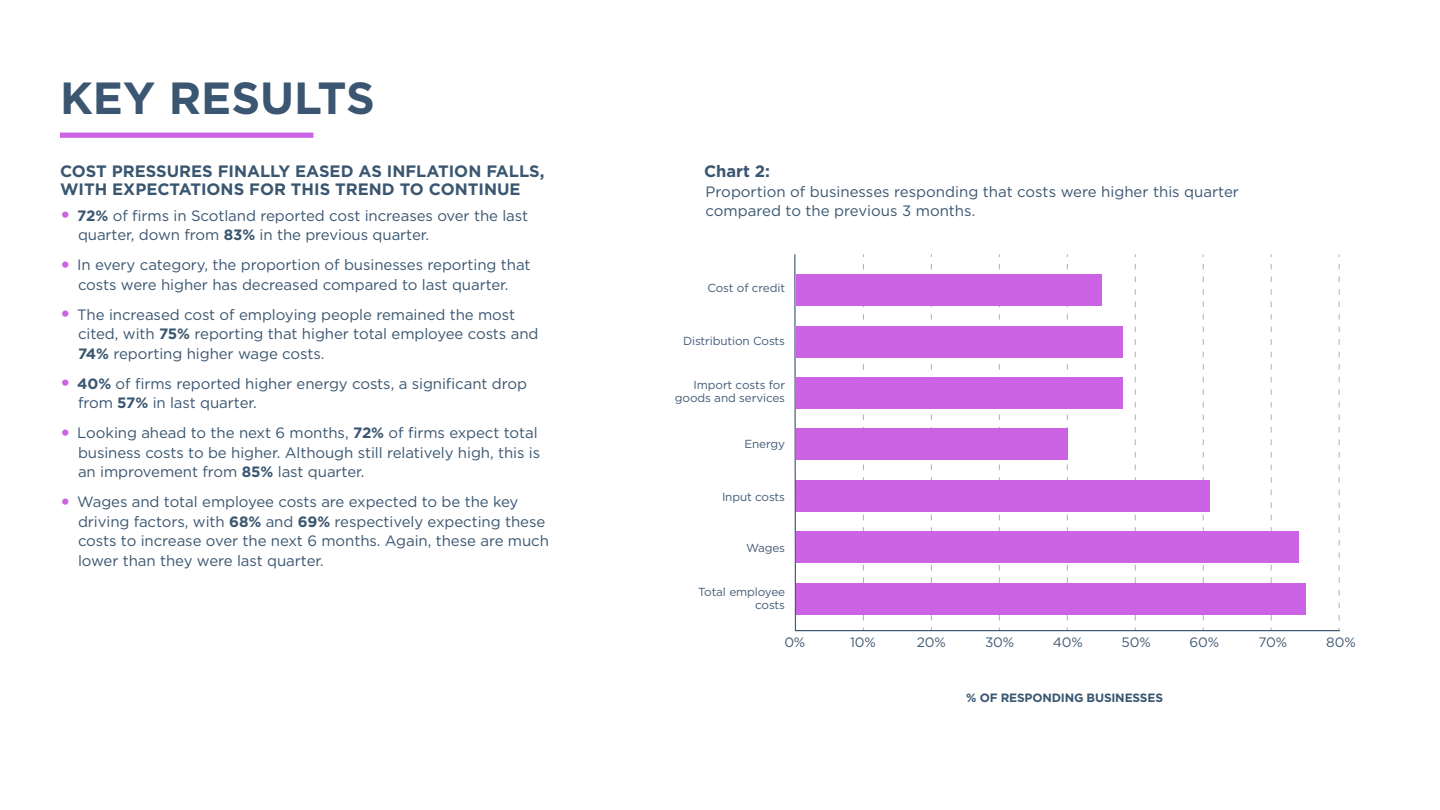
<style>
.page{position:relative;width:1440px;height:810px;background:#fff}
.page>*{position:absolute;margin:0;border:0;box-sizing:border-box;transform-origin:0 0}
.t1{font:700 45px "Gotham";color:#3a5670}
.SUBHEAD_1{font:700 16.5px/18.8px "Gotham";color:#3a5670}
.SUBHEAD_1_lower{font:700 16.5px "Gotham";color:#3a5670}
.BODY{font:15px/19.5px "Gotham";letter-spacing:-.005em;color:#3a5670}
.t2{font:13.58px "Gotham";letter-spacing:-.01em;color:#425b77}
.Annotation_2{font:700 12px "Gotham";letter-spacing:-.015em;color:#3a5670}
.t3{font:11.7px/12.6px "Gotham";letter-spacing:-.01em;color:#425b77;text-align:right}
.s1{font-weight:700;font-size:21px;color:#cc62e4}
.s2{font-weight:700}
</style>
<div class="page">
<div style="left:60px;top:133px;width:254px;height:5px;background:#cc62e4"></div>
<svg style="left:863px;top:264px;width:1px;height:366px"></svg>
<svg style="left:931px;top:264px;width:1px;height:366px"></svg>
<svg style="left:999px;top:264px;width:1px;height:366px"></svg>
<svg style="left:1067px;top:264px;width:1px;height:366px"></svg>
<svg style="left:1135px;top:264px;width:1px;height:366px"></svg>
<svg style="left:1203px;top:264px;width:1px;height:366px"></svg>
<svg style="left:1271px;top:264px;width:1px;height:366px"></svg>
<svg style="left:1339px;top:264px;width:1px;height:366px"></svg>
<div style="left:796px;top:583px;width:509px;height:31px;background:#cc62e4"></div>
<div style="left:796px;top:532px;width:502px;height:31px;background:#cc62e4"></div>
<div style="left:796px;top:480px;width:414px;height:32px;background:#cc62e4"></div>
<div style="left:796px;top:429px;width:271px;height:31px;background:#cc62e4"></div>
<div style="left:796px;top:377px;width:326px;height:32px;background:#cc62e4"></div>
<div style="left:796px;top:326px;width:326px;height:31px;background:#cc62e4"></div>
<div style="left:796px;top:274px;width:305px;height:32px;background:#cc62e4"></div>
<hr style="left:795px;top:630px;width:545px;height:1px;background:#425b77">
<svg style="left:794px;top:254px;width:3px;height:378px"></svg>
<p class="t1" style="left:60px;top:68px;width:316px">KEY RESULTS</p>
<p class="SUBHEAD_1" style="left:60px;top:161px;width:486px">COST PRESSURES FINALLY EASED AS INFLATION FALLS,<br>WITH EXPECTATIONS FOR THIS TREND TO CONTINUE</p>
<p class="BODY" style="left:78px;top:206px;width:452px;text-indent:-18px"><span class="s1">•</span> <span class="s2">72%</span> of firms in Scotland reported cost increases over the last quarter, down from <span class="s2">83%</span> in the previous quarter.</p>
<p class="BODY" style="left:60px;top:255px;width:472px;text-align:center"><span class="s1">•</span> In every category, the proportion of businesses reporting that costs were higher has decreased compared to last quarter.</p>
<p class="BODY" style="left:78px;top:305px;width:462px;text-indent:-18px"><span class="s1">•</span> The increased cost of employing people remained the most cited, with <span class="s2">75%</span> reporting that higher total employee costs and<br><span class="s2">74%</span> reporting higher wage costs.</p>
<p class="BODY" style="left:78px;top:374px;width:451px;text-indent:-18px"><span class="s1">•</span> <span class="s2">40%</span> of firms reported higher energy costs, a significant drop from <span class="s2">57%</span> in last quarter.</p>
<p class="BODY" style="left:78px;top:423px;width:464px;text-indent:-18px"><span class="s1">•</span> Looking ahead to the next 6 months, <span class="s2">72%</span> of firms expect total business costs to be higher. Although still relatively high, this is an improvement from <span class="s2">85%</span> last quarter.</p>
<p class="BODY" style="left:78px;top:492px;width:472px;text-indent:-18px"><span class="s1">•</span> Wages and total employee costs are expected to be the key driving factors, with <span class="s2">68%</span> and <span class="s2">69%</span> respectively expecting these costs to increase over the next 6 months. Again, these are much lower than they were last quarter.</p>
<p class="SUBHEAD_1_lower" style="left:704px;top:160px;width:68px">Chart 2:</p>
<p class="BODY" style="left:706px;top:182px;width:535px">Proportion of businesses responding that costs were higher this quarter compared to the previous 3 months.</p>
<p class="t3" style="left:707px;top:282px;width:79px">Cost of credit</p>
<p class="t3" style="left:683px;top:334px;width:104px">Distribution Costs</p>
<p class="t3" style="left:675px;top:379px;width:112px">Import costs for goods and services</p>
<p class="t3" style="left:744px;top:438px;width:42px">Energy</p>
<p class="t3" style="left:722px;top:491px;width:65px">Input costs</p>
<p class="t3" style="left:746px;top:541px;width:41px">Wages</p>
<p class="t3" style="left:698px;top:586px;width:88px">Total employee costs</p>
<p class="t2" style="left:784px;top:634px;width:23px">0%</p>
<p class="t2" style="left:850px;top:634px;width:27px">10%</p>
<p class="t2" style="left:917px;top:634px;width:31px">20%</p>
<p class="t2" style="left:985px;top:634px;width:31px">30%</p>
<p class="t2" style="left:1053px;top:634px;width:32px">40%</p>
<p class="t2" style="left:1122px;top:634px;width:31px">50%</p>
<p class="t2" style="left:1190px;top:634px;width:31px">60%</p>
<p class="t2" style="left:1258px;top:634px;width:30px">70%</p>
<p class="t2" style="left:1326px;top:634px;width:31px">80%</p>
<p class="Annotation_2" style="left:966px;top:690px;width:198px">% OF RESPONDING BUSINESSES</p>
</div>
